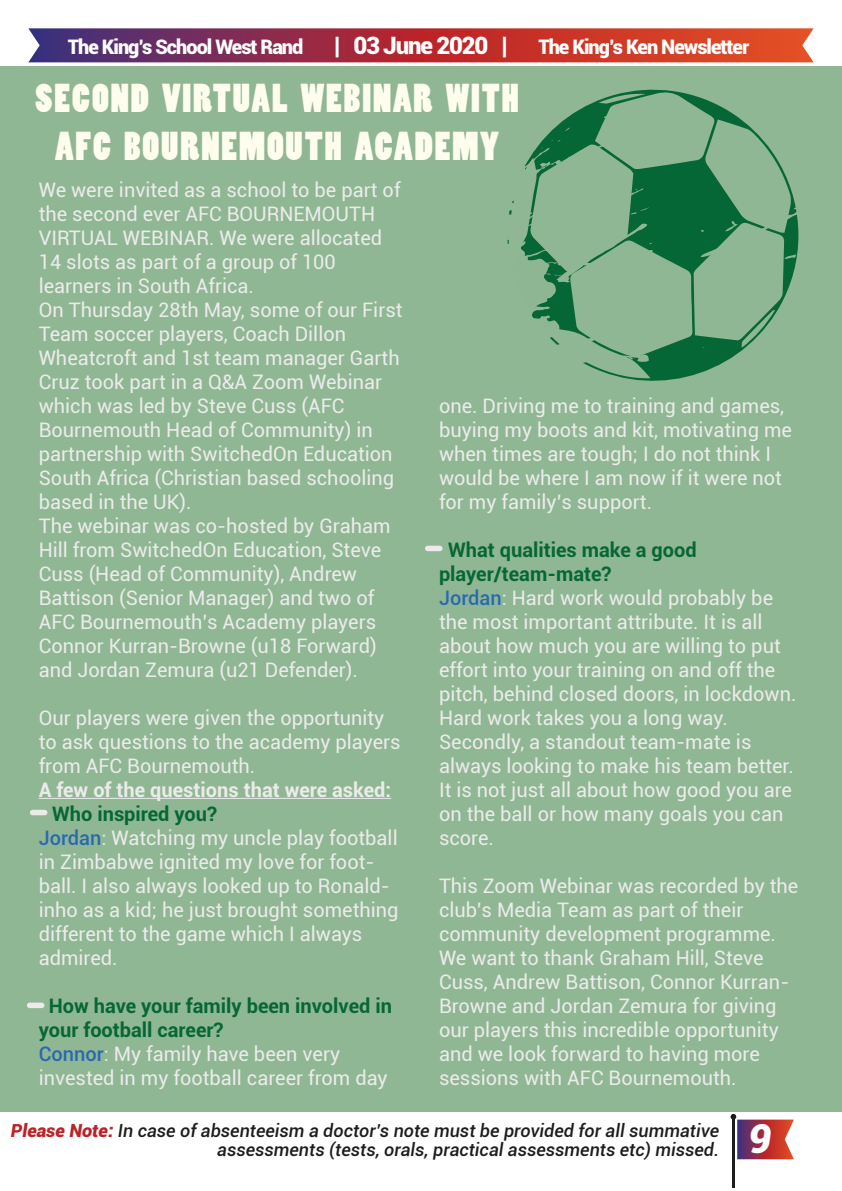
<style>
.page{position:relative;width:842px;height:1191px;background:#fff}
.page>*{position:absolute;margin:0;border:0;box-sizing:border-box;transform-origin:0 0}
.t1{font:italic 900 40px "Roboto";color:#fff}
.t2{font:37.8px/48px "Poplar Std";letter-spacing:.05em;color:#fefdee;text-align:center}
.t3{font:900 24px "Roboto";letter-spacing:-.05em;color:#fff}
.t4{font:20px/24px "Roboto";color:#ebebeb}
.t5{font:900 20px "Roboto";letter-spacing:-.05em;color:#fff}
.t6{font:700 20px "Roboto";color:#ebebeb}
.t7{font:italic 500 18px/19.6px "Roboto";color:#1d1e1b;text-align:right}
.s1{font-weight:700;color:#066736}
.s2{font-weight:500;color:#2869b1}
.s3{font-weight:900;color:#bb2328}
</style>
<div class="page">
<div style="left:0;top:66px;width:842px;height:1045px;background:#90b793"></div>
<svg style="left:28px;top:28px;width:786px;height:34px;background:#a73742"></svg>
<hr style="left:732px;top:1117px;width:3px;height:70px;background:#1d1c1a">
<svg style="left:730px;top:1114px;width:64px;height:45px"></svg>
<svg style="left:507px;top:90px;width:291px;height:291px"></svg>
<hr style="left:39px;top:798px;width:352px;height:1px;background:#ebebeb">
<div style="left:30px;top:809px;width:17px;height:6px;background:#ebebeb;border-radius:3px"></div>
<div style="left:27px;top:1002px;width:17px;height:6px;background:#ebebeb;border-radius:3px"></div>
<div style="left:425px;top:545px;width:17px;height:6px;background:#ebebeb;border-radius:3px"></div>
<p class="t5" style="left:68px;top:32px;width:237px">The King’s School West Rand</p>
<p class="t3" style="left:334px;top:28px;width:175px">| 03 June 2020 |</p>
<p class="t5" style="left:538px;top:32px;width:212px">The King’s Ken Newsletter</p>
<h2 class="t2" style="left:35px;top:75px;width:485px">SECOND VIRTUAL WEBINAR WITH<br>AFC BOURNEMOUTH ACADEMY</h2>
<p class="t4" style="left:39px;top:177px;width:365px">We were invited as a school to be part of the second ever AFC BOURNEMOUTH VIRTUAL WEBINAR. We were allocated 14 slots as part of a group of 100 learners in South Africa.<br>On Thursday 28th May, some of our First Team soccer players, Coach Dillon Wheatcroft and 1st team manager Garth Cruz took part in a Q&amp;A Zoom Webinar which was led by Steve Cuss (AFC Bournemouth Head of Community) in partnership with SwitchedOn Education South Africa (Christian based schooling based in the UK).<br>The webinar was co-hosted by Graham Hill from SwitchedOn Education, Steve Cuss (Head of Community), Andrew Battison (Senior Manager) and two of AFC Bournemouth’s Academy players Connor Kurran-Browne (u18 Forward) and Jordan Zemura (u21 Defender).</p>
<p class="t4" style="left:39px;top:705px;width:363px">Our players were given the opportunity to ask questions to the academy players from AFC Bournemouth.</p>
<p class="t6" style="left:39px;top:775px;width:354px">A few of the questions that were asked:</p>
<p class="t4" style="left:39px;top:801px;width:361px;text-indent:13px"><span class="s1">Who inspired you?<br></span><span class="s2">Jordan</span>: Watching my uncle play football in Zimbabwe ignited my love for foot&shy;ball. I also always looked up to Ronald&shy;inho as a kid; he just brought something different to the game which I always admired.</p>
<p class="t4" style="left:39px;top:993px;width:355px;text-indent:10px"><span class="s1">How have your family been involved in your football career?<br></span><span class="s2">Connor</span>: My family have been very invested in my football career from day</p>
<p class="t4" style="left:439px;top:393px;width:354px">one. Driving me to training and games, buying my boots and kit, motivating me when times are tough; I do not think I would be where I am now if it were not for my family’s support.</p>
<p class="t4" style="left:439px;top:537px;width:359px;text-indent:9px"><span class="s1">What qualities make a good player/team-mate?<br></span><span class="s2">Jordan</span>: Hard work would probably be the most important attribute. It is all about how much you are willing to put effort into your training on and off the pitch, behind closed doors, in lockdown.<br>Hard work takes you a long way.<br>Secondly, a standout team-mate is always looking to make his team better.<br>It is not just all about how good you are on the ball or how many goals you can score.</p>
<p class="t4" style="left:439px;top:873px;width:361px">This Zoom Webinar was recorded by the club’s Media Team as part of their community development programme.<br>We want to thank Graham Hill, Steve Cuss, Andrew Battison, Connor Kurran-Browne and Jordan Zemura for giving our players this incredible opportunity and we look forward to having more sessions with AFC Bournemouth.</p>
<p class="t7" style="left:11px;top:1119px;width:710px"><span class="s3">Please Note:</span> In case of absenteeism a doctor’s note must be provided for all summative assessments (tests, orals, practical assessments etc) missed.</p>
<h1 class="t1" style="left:748px;top:1110px;width:25px">9</h1>
</div>
